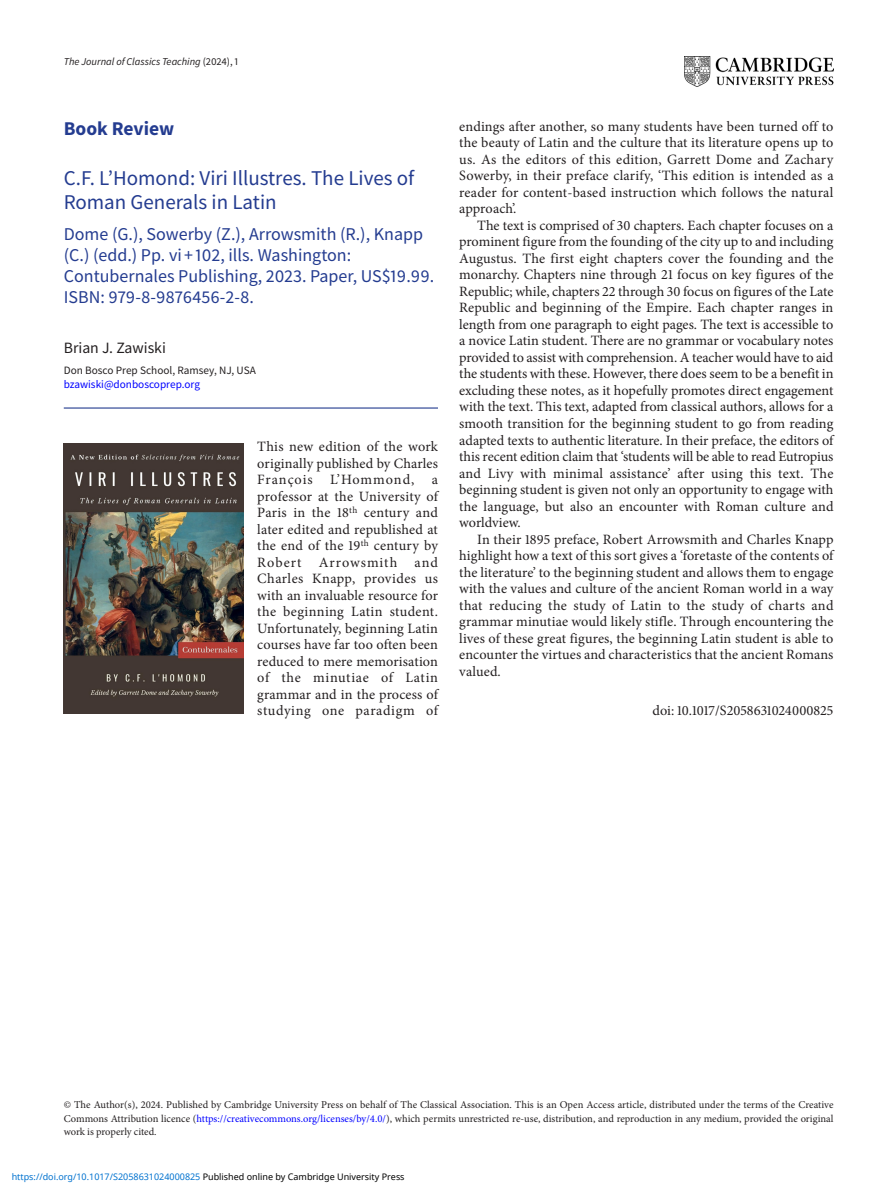
<style>
.page{position:relative;width:893px;height:1191px;background:#fff}
.page>*{position:absolute;margin:0;border:0;box-sizing:border-box;transform-origin:0 0}
.t1{font:21px/24px "Source Sans Pro";color:#243c90}
.t2{font:700 19.5px "Source Sans Pro";color:#243c90}
.t3{font:18px/21px "Source Sans Pro";color:#243c90}
.t4{font:15.75px "Source Sans Pro";color:#231f20}
.t5{font:14.25px/16.5px "Minion Pro";letter-spacing:.01em;color:#231f20;text-align:justify}
.t6{font:11.25px "Source Sans Pro";color:#231f20}
.t7{font:11.25px "Source Sans Pro";color:#00f}
.t8{font:10.5px/13.5px "Minion Pro";letter-spacing:-.005em;color:#231f20;text-align:justify}
.t9{font:italic 10.5px "Source Sans Pro";color:#231f20}
.t10{font:9px "Noto Sans";color:#0172cf}
.s1{font-style:normal}
.s2{color:#00f}
.s3{color:#000}
</style>
<div class="page">
<img style="left:685px;top:57px;width:148px;height:30px">
<hr style="left:64px;top:407px;width:374px;height:1px;background:#243c90">
<img style="left:64px;top:443px;width:180px;height:270px">
<p class="t9" style="left:64px;top:54px;width:176px">The Journal of Classics Teaching <span class="s1">(2024), 1</span></p>
<h2 class="t2" style="left:64px;top:115px;width:112px">Book Review</h2>
<h1 class="t1" style="left:64px;top:165px;width:352px">C.F. L’Homond: Viri Illustres. The Lives of<br>Roman Generals in Latin</h1>
<p class="t3" style="left:64px;top:223px;width:372px">Dome (G.), Sowerby (Z.), Arrowsmith (R.), Knapp (C.) (edd.) Pp. vi + 102, ills. Washington:<br>Contubernales Publishing, 2023. Paper, US$19.99.<br>ISBN: 979-8-9876456-2-8.</p>
<p class="t4" style="left:64px;top:338px;width:104px">Brian J. Zawiski</p>
<p class="t6" style="left:64px;top:363px;width:194px">Don Bosco Prep School, Ramsey, NJ, USA</p>
<p class="t7" style="left:64px;top:377px;width:138px">bzawiski@donboscoprep.org</p>
<p class="t5" style="left:257px;top:438px;width:182px">This new edition of the work originally published by Charles François L’Hommond, a professor at the University of Paris in the 18<sup>th</sup> century and later edited and republished at the end of the 19<sup>th</sup> century by Robert Arrowsmith and Charles Knapp, provides us with an invaluable resource for the beginning Latin student.<br>Unfortunately, beginning Latin courses have far too often been reduced to mere memorisation of the minutiae of Latin grammar and in the process of studying one paradigm of</p>
<p class="t5" style="left:459px;top:118px;width:376px">endings after another, so many students have been turned off to the beauty of Latin and the culture that its literature opens up to us. As the editors of this edition, Garrett Dome and Zachary Sowerby, in their preface clarify, ‘This edition is intended as a reader for content-based instruction which follows the natural approach’.</p>
<p class="t5" style="left:459px;top:217px;width:376px;text-indent:18px">The text is comprised of 30 chapters. Each chapter focuses on a prominent figure from the founding of the city up to and including Augustus. The first eight chapters cover the founding and the monarchy. Chapters nine through 21 focus on key figures of the Republic; while, chapters 22 through 30 focus on figures of the Late Republic and beginning of the Empire. Each chapter ranges in length from one paragraph to eight pages. The text is accessible to a novice Latin student. There are no grammar or vocabulary notes provided to assist with comprehension. A teacher would have to aid the students with these. However, there does seem to be a benefit in excluding these notes, as it hopefully promotes direct engagement with the text. This text, adapted from classical authors, allows for a smooth transition for the beginning student to go from reading adapted texts to authentic literature. In their preface, the editors of this recent edition claim that ‘students will be able to read Eutropius and Livy with minimal assistance’ after using this text. The beginning student is given not only an opportunity to engage with the language, but also an encounter with Roman culture and worldview.</p>
<p class="t5" style="left:459px;top:531px;width:376px;text-indent:18px">In their 1895 preface, Robert Arrowsmith and Charles Knapp highlight how a text of this sort gives a ‘foretaste of the contents of the literature’ to the beginning student and allows them to engage with the values and culture of the ancient Roman world in a way that reducing the study of Latin to the study of charts and grammar minutiae would likely stifle. Through encountering the lives of these great figures, the beginning Latin student is able to encounter the virtues and characteristics that the ancient Romans valued.</p>
<p class="t5" style="left:653px;top:702px;width:182px">doi: 10.1017/S2058631024000825</p>
<p class="t8" style="left:64px;top:1098px;width:771px">© The Author(s), 2024. Published by Cambridge University Press on behalf of The Classical Association. This is an Open Access article, distributed under the terms of the Creative Commons Attribution licence (<span class="s2">https://creativecommons.org/licenses/by/4.0/</span>), which permits unrestricted re-use, distribution, and reproduction in any medium, provided the original work is properly cited.</p>
<p class="t10" style="left:12px;top:1170px;width:394px">https://doi.org/10.1017/S2058631024000825 <span class="s3">Published online by Cambridge University Press</span></p>
</div>
